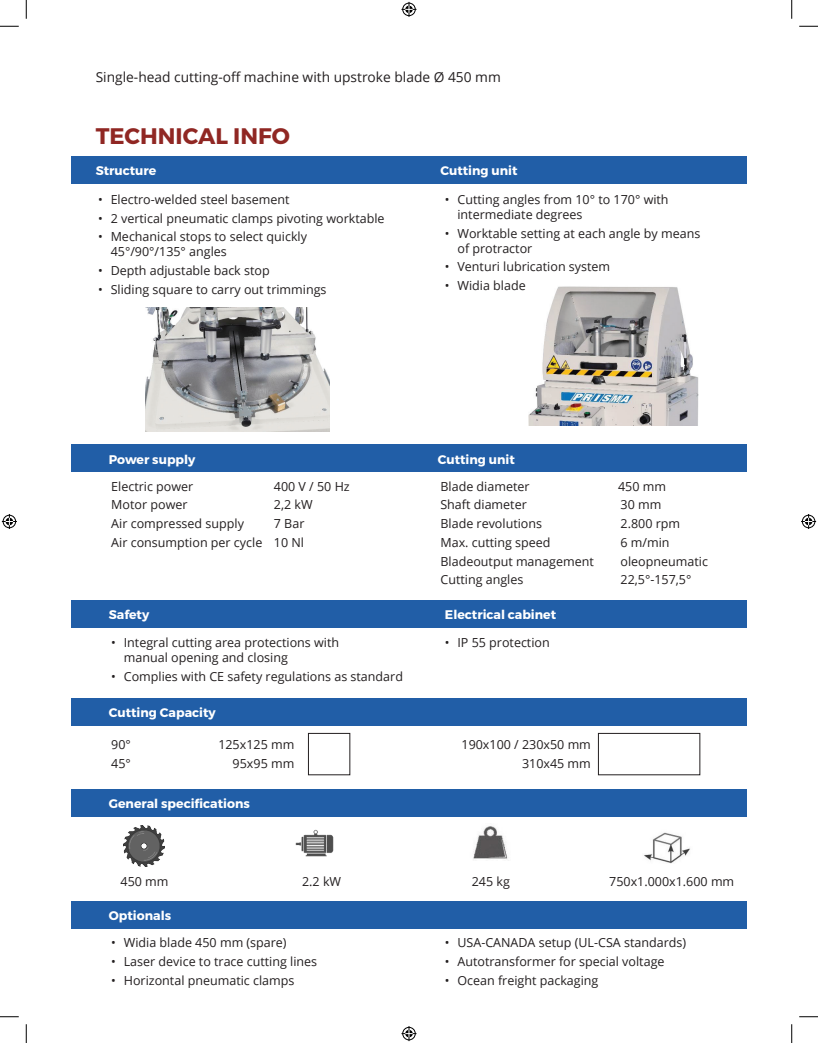
<style>
.page{position:relative;width:818px;height:1043px;background:#fff}
.page>*{position:absolute;margin:0;border:0;box-sizing:border-box;transform-origin:0 0}
.t1{font:700 22.5px "Montserrat";color:#902723}
.t2{font:13.75px "Open Sans";color:#231f20}
.t3{font:12.5px/15px "Open Sans";color:#231f20}
.t4{font:700 12.5px "Montserrat";color:#fff}
</style>
<div class="page">
<img style="left:528px;top:286px;width:171px;height:140px">
<div style="left:71px;top:157px;width:675px;height:27px;background:#215ea7"></div>
<div style="left:71px;top:600px;width:675px;height:27px;background:#215ea7"></div>
<div style="left:71px;top:901px;width:675px;height:27px;background:#215ea7"></div>
<div style="left:71px;top:445px;width:675px;height:27px;background:#215ea7"></div>
<div style="left:71px;top:789px;width:675px;height:27px;background:#215ea7"></div>
<img style="left:145px;top:308px;width:185px;height:123px">
<img style="left:124px;top:825px;width:40px;height:41px">
<img style="left:295px;top:829px;width:39px;height:28px">
<img style="left:473px;top:826px;width:35px;height:34px">
<img style="left:644px;top:832px;width:46px;height:31px">
<div style="left:71px;top:699px;width:675px;height:27px;background:#215ea7"></div>
<div style="left:308px;top:733px;width:42px;height:42px;border:1px solid #231f20"></div>
<div style="left:598px;top:733px;width:102px;height:42px;border:1px solid #231f20"></div>
<svg style="left:0;top:25px;width:19px;height:2px"></svg>
<svg style="left:799px;top:25px;width:19px;height:2px"></svg>
<svg style="left:0;top:1016px;width:19px;height:1px"></svg>
<svg style="left:799px;top:1016px;width:19px;height:1px"></svg>
<svg style="left:25px;top:0;width:2px;height:19px"></svg>
<svg style="left:25px;top:1024px;width:2px;height:18px"></svg>
<svg style="left:791px;top:0;width:1px;height:19px"></svg>
<svg style="left:791px;top:1024px;width:1px;height:18px"></svg>
<svg style="left:401px;top:2px;width:15px;height:15px"></svg>
<svg style="left:401px;top:1026px;width:15px;height:15px"></svg>
<svg style="left:2px;top:514px;width:15px;height:15px"></svg>
<svg style="left:801px;top:514px;width:15px;height:15px"></svg>
<p class="t2" style="left:96px;top:67px;width:406px">Single-head cutting-off machine with upstroke blade Ø 450 mm</p>
<p class="t1" style="left:96px;top:122px;width:196px">TECHNICAL INFO</p>
<p class="t4" style="left:96px;top:163px;width:62px">Structure</p>
<p class="t3" style="left:98px;top:191px;width:193px">• Electro-welded steel basement</p>
<p class="t3" style="left:98px;top:210px;width:288px">• 2 vertical pneumatic clamps pivoting worktable</p>
<p class="t3" style="left:111px;top:229px;width:198px;text-indent:-12px">• Mechanical stops to select quickly<br>45°/90°/135° angles</p>
<p class="t3" style="left:98px;top:263px;width:173px">• Depth adjustable back stop</p>
<p class="t3" style="left:98px;top:281px;width:230px">• Sliding square to carry out trimmings</p>
<p class="t4" style="left:440px;top:163px;width:79px">Cutting unit</p>
<p class="t3" style="left:457px;top:191px;width:213px;text-indent:-12px">• Cutting angles from 10° to 170° with intermediate degrees</p>
<p class="t3" style="left:457px;top:225px;width:244px;text-indent:-12px">• Worktable setting at each angle by means of protractor</p>
<p class="t3" style="left:445px;top:259px;width:167px">• Venturi lubrication system</p>
<p class="t3" style="left:445px;top:278px;width:82px">• Widia blade</p>
<p class="t4" style="left:109px;top:451px;width:88px">Power supply</p>
<p class="t4" style="left:438px;top:451px;width:79px">Cutting unit</p>
<p class="t3" style="left:111px;top:478px;width:83px">Electric power</p>
<p class="t3" style="left:274px;top:478px;width:77px">400 V / 50 Hz</p>
<p class="t3" style="left:111px;top:497px;width:78px">Motor power</p>
<p class="t3" style="left:274px;top:497px;width:40px">2,2 kW</p>
<p class="t3" style="left:111px;top:515px;width:134px">Air compressed supply</p>
<p class="t3" style="left:274px;top:515px;width:32px">7 Bar</p>
<p class="t3" style="left:111px;top:534px;width:194px">Air consumption per cycle 10 Nl</p>
<p class="t3" style="left:440px;top:478px;width:91px">Blade diameter</p>
<p class="t3" style="left:618px;top:478px;width:49px">450 mm</p>
<p class="t3" style="left:440px;top:497px;width:88px">Shaft diameter</p>
<p class="t3" style="left:620px;top:497px;width:42px">30 mm</p>
<p class="t3" style="left:440px;top:515px;width:103px">Blade revolutions</p>
<p class="t3" style="left:620px;top:515px;width:61px">2.800 rpm</p>
<p class="t3" style="left:440px;top:534px;width:112px">Max. cutting speed</p>
<p class="t3" style="left:620px;top:534px;width:51px">6 m/min</p>
<p class="t3" style="left:440px;top:553px;width:155px">Bladeoutput management</p>
<p class="t3" style="left:620px;top:553px;width:89px">oleopneumatic</p>
<p class="t3" style="left:440px;top:572px;width:84px">Cutting angles</p>
<p class="t3" style="left:620px;top:572px;width:72px">22,5°-157,5°</p>
<p class="t4" style="left:109px;top:606px;width:42px">Safety</p>
<p class="t4" style="left:445px;top:606px;width:113px">Electrical cabinet</p>
<p class="t3" style="left:124px;top:635px;width:217px;text-indent:-12px">• Integral cutting area protections with manual opening and closing</p>
<p class="t3" style="left:111px;top:668px;width:293px">• Complies with CE safety regulations as standard</p>
<p class="t3" style="left:445px;top:635px;width:106px">• IP 55 protection</p>
<p class="t4" style="left:109px;top:705px;width:108px">Cutting Capacity</p>
<p class="t3" style="left:111px;top:736px;width:21px">90°</p>
<p class="t3" style="left:111px;top:755px;width:21px">45°</p>
<p class="t3" style="left:218px;top:736px;width:77px">125x125 mm</p>
<p class="t3" style="left:233px;top:755px;width:63px">95x95 mm</p>
<p class="t3" style="left:461px;top:736px;width:131px">190x100 / 230x50 mm</p>
<p class="t3" style="left:522px;top:755px;width:70px">310x45 mm</p>
<p class="t4" style="left:109px;top:796px;width:142px">General specifications</p>
<p class="t3" style="left:121px;top:873px;width:49px">450 mm</p>
<p class="t3" style="left:302px;top:873px;width:41px">2.2 kW</p>
<p class="t3" style="left:472px;top:873px;width:40px">245 kg</p>
<p class="t3" style="left:609px;top:873px;width:126px">750x1.000x1.600 mm</p>
<p class="t4" style="left:109px;top:907px;width:64px">Optionals</p>
<p class="t3" style="left:111px;top:934px;width:177px">• Widia blade 450 mm (spare)</p>
<p class="t3" style="left:111px;top:953px;width:207px">• Laser device to trace cutting lines</p>
<p class="t3" style="left:111px;top:972px;width:185px">• Horizontal pneumatic clamps</p>
<p class="t3" style="left:445px;top:934px;width:243px">• USA-CANADA setup (UL-CSA standards)</p>
<p class="t3" style="left:445px;top:953px;width:221px">• Autotransformer for special voltage</p>
<p class="t3" style="left:445px;top:972px;width:155px">• Ocean freight packaging</p>
</div>
